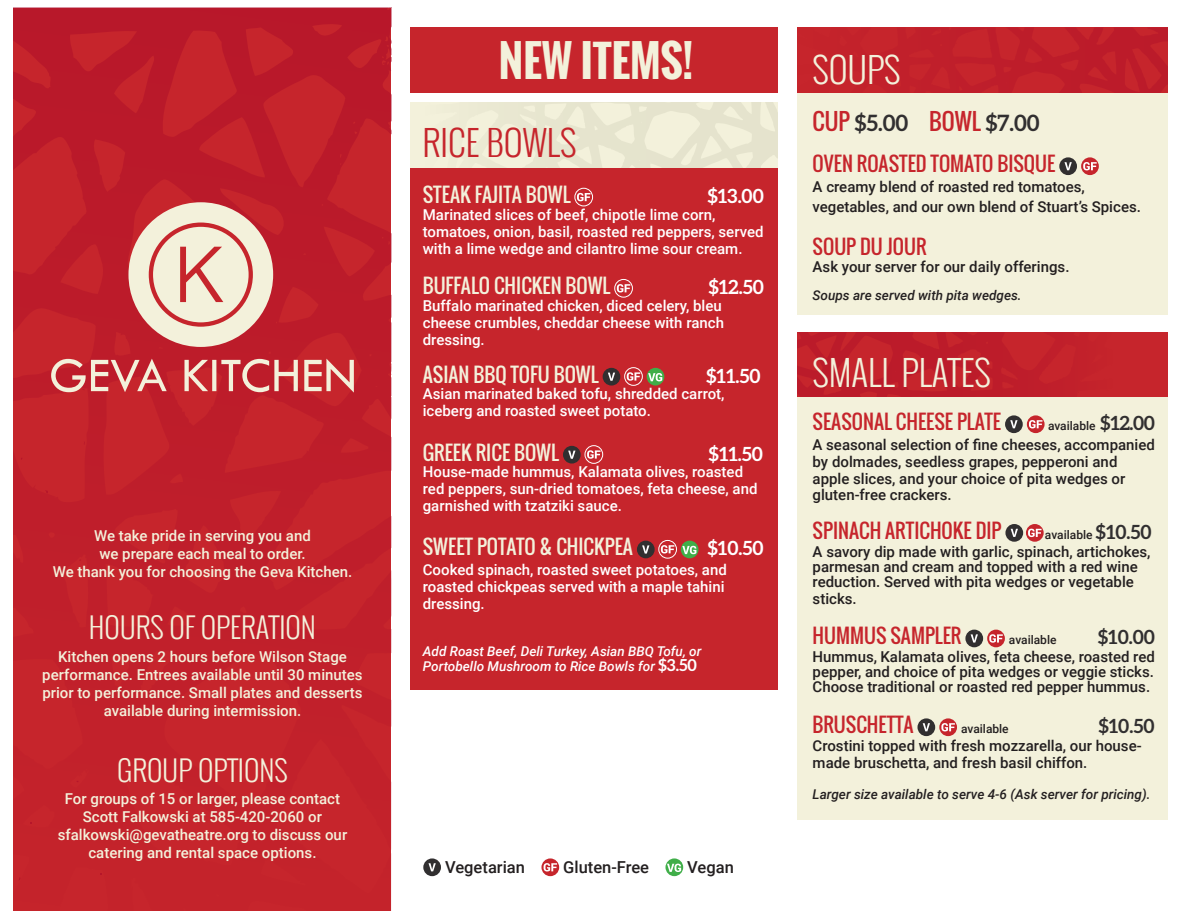
<style>
.page{position:relative;width:1188px;height:918px;background:#fff}
.page>*{position:absolute;margin:0;border:0;box-sizing:border-box;transform-origin:0 0}
.t1{font:700 42.6px "Oswald";color:#f3f1db}
.t2{font:300 35.1px "Oswald";color:#f3f1db}
.t3{font:300 35.1px "Oswald";color:#c6252c}
.t4{font:300 28.5px "Oswald";color:#f3f1db}
.t5{font:700 22.5px "Aleo";color:#312f30}
.t6{font:19.5px "Oswald";color:#c6252c}
.t7{font:19.5px "Oswald";color:#f3f1db}
.t8{font:700 19.5px "Aleo";color:#fff}
.t9{font:700 19.5px "Aleo";color:#312f30}
.t10{font:500 16.5px "Roboto";color:#231f20}
.t11{font:500 15px/16.8px "Roboto";color:#231f20}
.t12{font:500 15px/16.8px "Roboto";color:#fff}
.t13{font:500 15px/18px "Roboto";color:#f3f1db;text-align:center}
.t14{font:italic 500 13.5px "Roboto";color:#231f20}
.t15{font:italic 500 13.5px/15px "Roboto";color:#fff}
.t16{font:500 12px "Roboto";color:#231f20}
.s1{font-family:"Aleo";font-weight:700;font-style:normal;font-size:16.5px}
.s2{font-family:"Oswald";font-weight:400;color:#c6252c}
.s3{font-family:"Aleo";font-weight:700;font-size:19.5px;color:#312f30}
</style>
<div class="page">
<svg style="left:14px;top:8px;width:378px;height:902px;background:#c1202b"></svg>
<svg style="left:45px;top:489px;width:3px;height:5px"></svg>
<svg style="left:51px;top:359px;width:303px;height:34px;background:#d06061"></svg>
<svg style="left:128px;top:202px;width:145px;height:145px;background:#e3aea2"></svg>
<div style="left:410px;top:102px;width:367px;height:66px;background:#f3f1db"></div>
<svg style="left:518px;top:102px;width:259px;height:66px"></svg>
<div style="left:410px;top:168px;width:368px;height:522px;background:#c6252c"></div>
<svg style="left:575px;top:188px;width:18px;height:18px"></svg>
<div style="left:575px;top:188px;width:18px;height:18px;border:1px solid #fff;border-radius:50%"></div>
<svg style="left:577px;top:193px;width:13px;height:8px"></svg>
<svg style="left:615px;top:279px;width:17px;height:18px"></svg>
<div style="left:615px;top:279px;width:18px;height:18px;border:1px solid #fff;border-radius:50%"></div>
<svg style="left:617px;top:284px;width:13px;height:9px"></svg>
<div style="left:603px;top:368px;width:17px;height:18px;background:#312f30;border-radius:50%"></div>
<svg style="left:608px;top:373px;width:7px;height:8px"></svg>
<svg style="left:625px;top:368px;width:17px;height:17px"></svg>
<div style="left:624px;top:367px;width:19px;height:19px;border:1px solid #fff;border-radius:50%"></div>
<svg style="left:627px;top:372px;width:13px;height:9px"></svg>
<svg style="left:647px;top:368px;width:17px;height:18px"></svg>
<svg style="left:648px;top:373px;width:14px;height:8px"></svg>
<div style="left:563px;top:446px;width:18px;height:18px;background:#312f30;border-radius:50%"></div>
<svg style="left:568px;top:451px;width:8px;height:8px"></svg>
<svg style="left:585px;top:446px;width:18px;height:17px"></svg>
<div style="left:585px;top:445px;width:18px;height:19px;border:1px solid #fff;border-radius:50%"></div>
<svg style="left:587px;top:450px;width:14px;height:9px"></svg>
<div style="left:637px;top:541px;width:18px;height:17px;background:#312f30;border-radius:50%"></div>
<svg style="left:642px;top:545px;width:7px;height:9px"></svg>
<svg style="left:659px;top:540px;width:18px;height:18px"></svg>
<div style="left:659px;top:540px;width:18px;height:18px;border:1px solid #fff;border-radius:50%"></div>
<svg style="left:661px;top:545px;width:13px;height:9px"></svg>
<svg style="left:681px;top:541px;width:18px;height:17px"></svg>
<svg style="left:682px;top:546px;width:14px;height:8px"></svg>
<div style="left:410px;top:27px;width:367px;height:66px;background:#c6252c"></div>
<div style="left:423px;top:858px;width:18px;height:18px;background:#312f30;border-radius:50%"></div>
<svg style="left:428px;top:863px;width:8px;height:8px"></svg>
<svg style="left:541px;top:858px;width:18px;height:18px"></svg>
<svg style="left:544px;top:863px;width:13px;height:9px"></svg>
<svg style="left:665px;top:858px;width:18px;height:18px"></svg>
<svg style="left:667px;top:864px;width:14px;height:8px"></svg>
<div style="left:797px;top:93px;width:371px;height:222px;background:#f3f1db"></div>
<div style="left:1059px;top:157px;width:18px;height:18px;background:#312f30;border-radius:50%"></div>
<svg style="left:1064px;top:162px;width:8px;height:8px"></svg>
<svg style="left:1081px;top:157px;width:18px;height:18px"></svg>
<svg style="left:1083px;top:162px;width:14px;height:8px"></svg>
<div style="left:797px;top:27px;width:371px;height:66px;background:#c3222b"></div>
<div style="left:797px;top:332px;width:371px;height:66px;background:#c6252c"></div>
<svg style="left:797px;top:332px;width:316px;height:66px"></svg>
<div style="left:797px;top:398px;width:371px;height:422px;background:#f3f1db"></div>
<div style="left:1005px;top:415px;width:18px;height:18px;background:#312f30;border-radius:50%"></div>
<svg style="left:1010px;top:420px;width:8px;height:8px"></svg>
<svg style="left:1027px;top:415px;width:18px;height:18px"></svg>
<svg style="left:1029px;top:420px;width:13px;height:8px"></svg>
<div style="left:1005px;top:524px;width:18px;height:18px;background:#312f30;border-radius:50%"></div>
<svg style="left:1011px;top:529px;width:7px;height:8px"></svg>
<svg style="left:1026px;top:524px;width:18px;height:18px"></svg>
<svg style="left:1028px;top:529px;width:14px;height:8px"></svg>
<div style="left:965px;top:630px;width:18px;height:17px;background:#312f30;border-radius:50%"></div>
<svg style="left:971px;top:634px;width:7px;height:9px"></svg>
<div style="left:987px;top:630px;width:18px;height:17px;background:#c6252c;border-radius:50%"></div>
<svg style="left:989px;top:634px;width:14px;height:9px"></svg>
<div style="left:917px;top:718px;width:18px;height:18px;background:#312f30;border-radius:50%"></div>
<svg style="left:923px;top:723px;width:7px;height:8px"></svg>
<svg style="left:939px;top:718px;width:18px;height:18px"></svg>
<svg style="left:941px;top:723px;width:14px;height:8px"></svg>
<p class="t13" style="left:53px;top:526px;width:301px">We take pride in serving you and<br>we prepare each meal to order.<br>We thank you for choosing the Geva Kitchen.</p>
<h3 class="t4" style="left:89px;top:606px;width:229px">HOURS OF OPERATION</h3>
<p class="t13" style="left:42px;top:647px;width:322px">Kitchen opens 2 hours before Wilson Stage performance. Entrees available until 30 minutes prior to performance. Small plates and desserts available during intermission.</p>
<h3 class="t4" style="left:117px;top:749px;width:172px">GROUP OPTIONS</h3>
<p class="t13" style="left:58px;top:789px;width:291px">For groups of 15 or larger, please contact Scott Falkowski at 585-420-2060 or sfalkowski@gevatheatre.org to discuss our catering and rental space options.</p>
<h1 class="t1" style="left:499px;top:29px;width:196px">NEW ITEMs!</h1>
<h2 class="t3" style="left:422px;top:117px;width:155px">RICE BOWLS</h2>
<h3 class="t7" style="left:423px;top:180px;width:149px">STEAK FAJITA BOWL</h3>
<h3 class="t8" style="left:707px;top:185px;width:58px">$13.00</h3>
<p class="t12" style="left:423px;top:206px;width:342px">Marinated slices of beef, chipotle lime corn, tomatoes, onion, basil, roasted red peppers, served with a lime wedge and cilantro lime sour cream.</p>
<h3 class="t7" style="left:423px;top:271px;width:189px">BUFFALO CHICKEN BOWL</h3>
<h3 class="t8" style="left:708px;top:276px;width:57px">$12.50</h3>
<p class="t12" style="left:423px;top:297px;width:303px">Buffalo marinated chicken, diced celery, bleu cheese crumbles, cheddar cheese with ranch dressing.</p>
<h3 class="t7" style="left:423px;top:359px;width:177px">ASIAN BBQ TOFU BOWL</h3>
<h3 class="t8" style="left:706px;top:364px;width:56px">$11.50</h3>
<p class="t12" style="left:423px;top:385px;width:303px">Asian marinated baked tofu, shredded carrot, iceberg and roasted sweet potato.</p>
<h3 class="t7" style="left:423px;top:437px;width:138px">GREEK RICE BOWL</h3>
<h3 class="t8" style="left:709px;top:442px;width:56px">$11.50</h3>
<p class="t12" style="left:423px;top:463px;width:336px">House-made hummus, Kalamata olives, roasted red peppers, sun-dried tomatoes, feta cheese, and garnished with tzatziki sauce.</p>
<h3 class="t7" style="left:423px;top:532px;width:212px">SWEET POTATO &amp; CHICKPEA</h3>
<h3 class="t8" style="left:707px;top:537px;width:58px">$10.50</h3>
<p class="t12" style="left:423px;top:561px;width:305px">Cooked spinach, roasted sweet potatoes, and roasted chickpeas served with a maple tahini dressing.</p>
<p class="t15" style="left:423px;top:643px;width:280px">Add Roast Beef, Deli Turkey, Asian BBQ Tofu, or<br>Portobello Mushroom to Rice Bowls for <span class="s1">$3.50</span></p>
<p class="t10" style="left:445px;top:856px;width:81px">Vegetarian</p>
<p class="t10" style="left:563px;top:856px;width:87px">Gluten-Free</p>
<p class="t10" style="left:687px;top:856px;width:48px">Vegan</p>
<h2 class="t2" style="left:813px;top:44px;width:89px">SOUPS</h2>
<h3 class="t5" style="left:813px;top:110px;width:229px"><span class="s2">CUP</span> $5.00 <span class="s2">BOWL</span> $7.00</h3>
<h3 class="t6" style="left:813px;top:149px;width:244px">OVEN ROASTED TOMATO BISQ UE</h3>
<p class="t11" style="left:813px;top:176px;width:330px;line-height:19.8px">A creamy blend of roasted red tomatoes, vegetables, and our own blend of Stuart’s Spices.</p>
<h3 class="t6" style="left:813px;top:232px;width:115px">SOUP DU JOUR</h3>
<p class="t11" style="left:813px;top:258px;width:258px">Ask your server for our daily offerings.</p>
<p class="t14" style="left:813px;top:286px;width:211px">Soups are served with pita wedges.</p>
<h2 class="t2" style="left:813px;top:347px;width:180px">SMALL PLATES</h2>
<h3 class="t6" style="left:813px;top:407px;width:190px">SEASONAL CHEESE PLATE</h3>
<p class="t16" style="left:1048px;top:417px;width:108px">available <span class="s3">$12.00</span></p>
<p class="t11" style="left:813px;top:436px;width:344px">A seasonal selection of fine cheeses, accompanied by dolmades, seedless grapes, pepperoni and apple slices, and your choice of pita wedges or gluten-free crackers.</p>
<h3 class="t6" style="left:813px;top:516px;width:189px">SPINACH ARTICHOKE DIP</h3>
<p class="t16" style="left:1045px;top:526px;width:108px">available <span class="s3">$10.50</span></p>
<p class="t11" style="left:813px;top:543px;width:339px;line-height:15px">A savory dip made with garlic, spinach, artichokes, parmesan and cream and topped with a red wine reduction. Served with pita wedges or vegetable</p>
<p class="t11" style="left:813px;top:589px;width:46px">sticks.</p>
<h3 class="t6" style="left:813px;top:621px;width:150px">HUMMUS SAMPLER</h3>
<p class="t16" style="left:1009px;top:632px;width:49px">available</p>
<h3 class="t9" style="left:1098px;top:626px;width:59px">$10.00</h3>
<p class="t11" style="left:813px;top:649px;width:344px;line-height:15px;text-align:justify">Hummus, Kalamata olives, feta cheese, roasted red pepper, and choice of pita wedges or veggie sticks.<br>Choose traditional or roasted red pepper hummus.</p>
<h3 class="t6" style="left:813px;top:710px;width:102px">BRUSCHETTA</h3>
<p class="t16" style="left:961px;top:720px;width:49px">available</p>
<h3 class="t9" style="left:1098px;top:715px;width:58px">$10.50</h3>
<p class="t11" style="left:813px;top:737px;width:331px">Crostini topped with fresh mozzarella, our house&shy;made bruschetta, and fresh basil chiffon.</p>
<p class="t14" style="left:813px;top:784px;width:339px">Larger size available to serve 4-6 (Ask server for pricing).</p>
</div>
